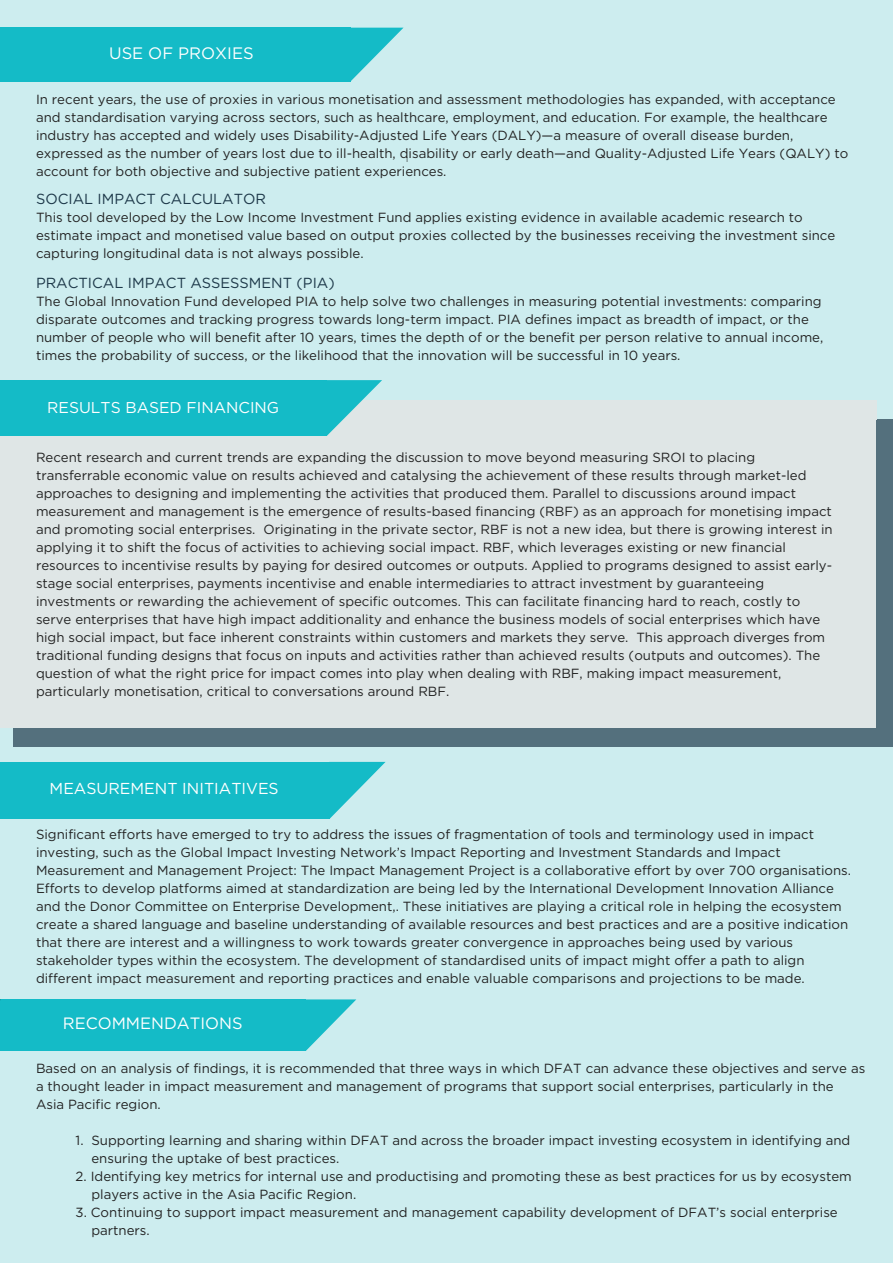
<style>
.page{position:relative;width:893px;height:1263px;background:#cdedef}
.page>*{position:absolute;margin:0;border:0;box-sizing:border-box;transform-origin:0 0}
.t1{font:16.5px "Gotham HTF";color:#fff}
.t2{font:16.35px "Gotham HTF";color:#fff}
.t3{font:15.75px "Gotham HTF";color:#fff}
.t4{font:15.6px "Gotham HTF";color:#fff}
.t5{font:14.55px "Gotham HTF";color:#1d3849}
.t6{font:13.2px/18px "Gotham HTF";color:#222}
.t7{font:6.6px "Gotham HTF";color:#222}
</style>
<div class="page">
<div style="left:0;top:28px;width:351px;height:53px;background:#14bbc7"></div>
<svg style="left:351px;top:28px;width:52px;height:53px"></svg>
<div style="left:13px;top:727px;width:864px;height:20px;background:#54707d"></div>
<div style="left:876px;top:727px;width:17px;height:20px;background:#54707d"></div>
<div style="left:0;top:419px;width:14px;height:309px;background:#dfe6e6"></div>
<div style="left:13px;top:419px;width:864px;height:309px;background:#dfe6e6"></div>
<div style="left:876px;top:419px;width:17px;height:309px;background:#54707d"></div>
<div style="left:13px;top:401px;width:864px;height:19px;background:#dfe6e6"></div>
<div style="left:0;top:380px;width:327px;height:56px;background:#14bbc7"></div>
<svg style="left:327px;top:380px;width:55px;height:56px"></svg>
<div style="left:0;top:762px;width:330px;height:57px;background:#14bbc7"></div>
<svg style="left:330px;top:762px;width:56px;height:57px"></svg>
<div style="left:1px;top:999px;width:305px;height:52px;background:#14bbc7"></div>
<svg style="left:306px;top:999px;width:50px;height:52px"></svg>
<svg style="left:0;top:999px;width:1px;height:52px"></svg>
<p class="t1" style="left:109px;top:44px;width:146px">USE OF PROXIES</p>
<p class="t6" style="left:36px;top:90px;width:814px">In recent years, the use of proxies in various monetisation and assessment methodologies has expanded, with acceptance and standardisation varying across sectors, such as healthcare, employment, and education. For example, the healthcare industry has accepted and widely uses Disability-Adjusted Life Years (DALY)—a measure of overall disease burden, expressed as the number of years lost due to ill-health, disability or early death—and Quality-Adjusted Life Years (QALY) to account for both objective and subjective patient experiences.</p>
<p class="t7" style="left:406px;top:156px;width:4px">1</p>
<p class="t5" style="left:36px;top:191px;width:232px">SOCIAL IMPACT CALCULATOR</p>
<p class="t6" style="left:36px;top:208px;width:801px">This tool developed by the Low Income Investment Fund applies existing evidence in available academic research to estimate impact and monetised value based on output proxies collected by the businesses receiving the investment since capturing longitudinal data is not always possible.</p>
<p class="t6" style="left:36px;top:292px;width:789px">The Global Innovation Fund developed PIA to help solve two challenges in measuring potential investments: comparing disparate outcomes and tracking progress towards long-term impact. PIA defines impact as breadth of impact, or the number of people who will benefit after 10 years, times the depth of or the benefit per person relative to annual income, times the probability of success, or the likelihood that the innovation will be successful in 10 years.</p>
<p class="t5" style="left:36px;top:275px;width:300px">PRACTICAL IMPACT ASSESSMENT (PIA)</p>
<p class="t4" style="left:47px;top:399px;width:233px">RESULTS BASED FINANCING</p>
<p class="t6" style="left:36px;top:448px;width:798px">Recent research and current trends are expanding the discussion to move beyond measuring SROI to placing transferrable economic value on results achieved and catalysing the achievement of these results through market-led approaches to designing and implementing the activities that produced them. Parallel to discussions around impact measurement and management is the emergence of results-based financing (RBF) as an approach for monetising impact and promoting social enterprises. Originating in the private sector, RBF is not a new idea, but there is growing interest in applying it to shift the focus of activities to achieving social impact. RBF, which leverages existing or new financial resources to incentivise results by paying for desired outcomes or outputs. Applied to programs designed to assist early&shy;stage social enterprises, payments incentivise and enable intermediaries to attract investment by guaranteeing investments or rewarding the achievement of specific outcomes. This can facilitate financing hard to reach, costly to serve enterprises that have high impact additionality and enhance the business models of social enterprises which have high social impact, but face inherent constraints within customers and markets they serve. This approach diverges from traditional funding designs that focus on inputs and activities rather than achieved results (outputs and outcomes). The question of what the right price for impact comes into play when dealing with RBF, making impact measurement, particularly monetisation, critical to conversations around RBF.</p>
<p class="t3" style="left:50px;top:780px;width:231px">MEASUREMENT INITIATIVES</p>
<p class="t6" style="left:36px;top:825px;width:816px">Significant efforts have emerged to try to address the issues of fragmentation of tools and terminology used in impact investing, such as the Global Impact Investing Network’s Impact Reporting and Investment Standards and Impact Measurement and Management Project: The Impact Management Project is a collaborative effort by over 700 organisations.<br>Efforts to develop platforms aimed at standardization are being led by the International Development Innovation Alliance and the Donor Committee on Enterprise Development,. These initiatives are playing a critical role in helping the ecosystem create a shared language and baseline understanding of available resources and best practices and are a positive indication that there are interest and a willingness to work towards greater convergence in approaches being used by various stakeholder types within the ecosystem. The development of standardised units of impact might offer a path to align different impact measurement and reporting practices and enable valuable comparisons and projections to be made.</p>
<p class="t2" style="left:63px;top:1014px;width:181px">RECOMMENDATIONS</p>
<p class="t6" style="left:36px;top:1059px;width:831px">Based on an analysis of findings, it is recommended that three ways in which DFAT can advance these objectives and serve as a thought leader in impact measurement and management of programs that support social enterprises, particularly in the<br>Asia Pacific region.</p>
<p class="t6" style="left:91px;top:1131px;width:760px;text-indent:-16px">1. Supporting learning and sharing within DFAT and across the broader impact investing ecosystem in identifying and ensuring the uptake of best practices.</p>
<p class="t6" style="left:91px;top:1167px;width:762px;text-indent:-16px">2. Identifying key metrics for internal use and productising and promoting these as best practices for us by ecosystem players active in the Asia Pacific Region.</p>
<p class="t6" style="left:91px;top:1203px;width:748px;text-indent:-16px">3. Continuing to support impact measurement and management capability development of DFAT’s social enterprise partners.</p>
</div>
